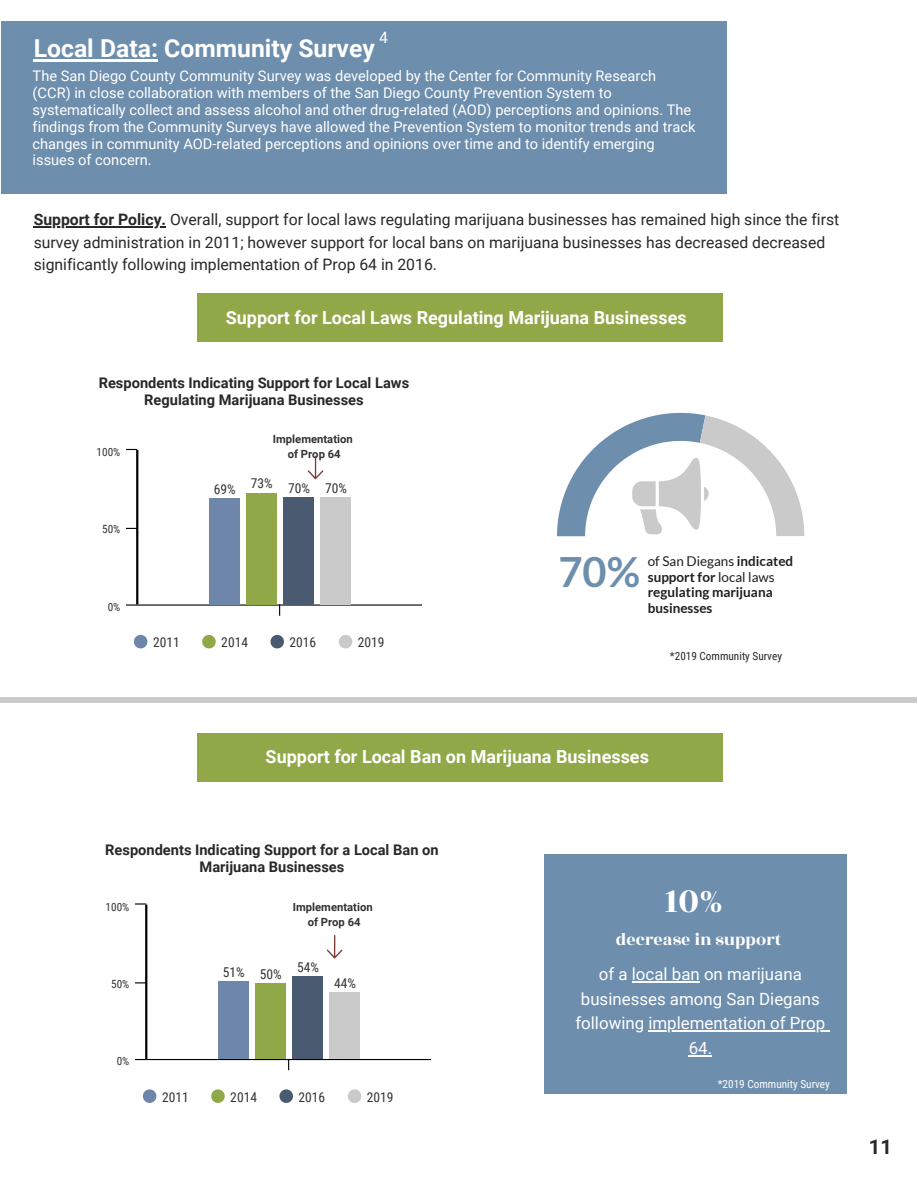
<style>
.page{position:relative;width:918px;height:1188px;background:#fff}
.page>*{position:absolute;margin:0;border:0;box-sizing:border-box;transform-origin:0 0}
.t1{font:700 41.7px "Lato";color:#6d8ead}
.t2{font:37.2px "Rozha One";color:#fff}
.t3{font:700 24.75px "Roboto";color:#fff}
.t4{font:700 20.25px "Roboto";color:#282828}
.t5{font:700 18px "Roboto";color:#fff}
.t6{font:18px "Rozha One";color:#fff}
.t7{font:16.8px/24.8px "Roboto";color:#fff;text-align:center}
.t8{font:15.75px/22.5px "Roboto";color:#282828}
.t9{font:15.75px "Roboto";color:#fff}
.t10{font:14.7px/16.8px "Roboto";color:#fff}
.t11{font:700 14.7px/16.8px "Roboto";color:#282828;text-align:center}
.t12{font:700 13.5px/15.8px "Lato";color:#1f1e20}
.t13{font:13.5px "Roboto Condensed";color:#333}
.t14{font:700 11.25px/14.7px "Roboto";color:#333;text-align:center}
.t15{font:11.25px "Roboto Condensed";color:#fff}
.t16{font:11.25px "Roboto Condensed";color:#282828}
.t17{font:11.25px "Roboto Condensed";color:#333}
.s1{font-weight:700}
.s2{font-weight:400}
</style>
<div class="page">
<div style="left:197px;top:294px;width:525px;height:48px;background:#90a847"></div>
<div style="left:197px;top:733px;width:525px;height:49px;background:#90a847"></div>
<div style="left:1px;top:21px;width:726px;height:172px;background:#6d8ead"></div>
<hr style="left:34px;top:60px;width:124px;height:2px;background:#fff">
<hr style="left:34px;top:226px;width:132px;height:1px;background:#282828">
<svg style="left:557px;top:413px;width:247px;height:123px"></svg>
<div style="left:545px;top:854px;width:302px;height:239px;background:#6d8ead"></div>
<hr style="left:146px;top:1059px;width:285px;height:1px;background:#000">
<svg style="left:135px;top:903px;width:11px;height:2px"></svg>
<hr style="left:145px;top:905px;width:2px;height:154px;background:#000">
<div style="left:218px;top:981px;width:31px;height:78px;background:#6d86a9"></div>
<div style="left:255px;top:983px;width:31px;height:76px;background:#90a847"></div>
<div style="left:293px;top:977px;width:30px;height:82px;background:#495a71"></div>
<div style="left:330px;top:992px;width:30px;height:67px;background:#cacaca"></div>
<svg style="left:143px;top:1089px;width:13px;height:14px"></svg>
<svg style="left:211px;top:1089px;width:14px;height:14px"></svg>
<svg style="left:279px;top:1089px;width:14px;height:14px"></svg>
<svg style="left:348px;top:1089px;width:13px;height:14px"></svg>
<svg style="left:327px;top:935px;width:16px;height:24px"></svg>
<hr style="left:632px;top:981px;width:68px;height:1px;background:#fff">
<hr style="left:648px;top:1030px;width:177px;height:2px;background:#fff">
<svg style="left:689px;top:1055px;width:23px;height:1px"></svg>
<hr style="left:137px;top:604px;width:285px;height:2px;background:#000">
<svg style="left:126px;top:604px;width:11px;height:2px"></svg>
<hr style="left:136px;top:450px;width:2px;height:154px;background:#000">
<div style="left:209px;top:499px;width:31px;height:105px;background:#6d86a9"></div>
<div style="left:246px;top:493px;width:31px;height:111px;background:#90a847"></div>
<div style="left:284px;top:497px;width:30px;height:107px;background:#495a71"></div>
<div style="left:321px;top:497px;width:30px;height:107px;background:#cacaca"></div>
<svg style="left:134px;top:635px;width:13px;height:13px"></svg>
<svg style="left:202px;top:635px;width:14px;height:13px"></svg>
<svg style="left:270px;top:635px;width:14px;height:13px"></svg>
<svg style="left:339px;top:635px;width:13px;height:13px"></svg>
<svg style="left:308px;top:456px;width:15px;height:24px"></svg>
<div style="left:0;top:697px;width:917px;height:6px;background:#cacaca"></div>
<p class="t9" style="left:379px;top:26px;width:10px">4</p>
<h3 class="t3" style="left:34px;top:31px;width:343px">Local Data: Community Survey</h3>
<p class="t10" style="left:33px;top:67px;width:664px">The San Diego County Community Survey was developed by the Center for Community Research (CCR) in close collaboration with members of the San Diego County Prevention System to systematically collect and assess alcohol and other drug-related (AOD) perceptions and opinions. The findings from the Community Surveys have allowed the Prevention System to monitor trends and track changes in community AOD-related perceptions and opinions over time and to identify emerging issues of concern.</p>
<p class="t8" style="left:34px;top:208px;width:807px"><span class="s1">Support for Policy.</span> Overall, support for local laws regulating marijuana businesses has remained high since the first survey administration in 2011; however support for local bans on marijuana businesses has decreased decreased significantly following implementation of Prop 64 in 2016.</p>
<p class="t5" style="left:226px;top:305px;width:462px">Support for Local Laws Regulating Marijuana Businesses</p>
<p class="t11" style="left:99px;top:374px;width:312px">Respondents Indicating Support for Local Laws<br>Regulating Marijuana Businesses</p>
<p class="t17" style="left:97px;top:444px;width:25px">100%</p>
<p class="t17" style="left:102px;top:522px;width:20px">50%</p>
<p class="t17" style="left:108px;top:599px;width:14px">0%</p>
<p class="t14" style="left:273px;top:431px;width:81px">Implementation of Prop 64</p>
<p class="t13" style="left:214px;top:479px;width:135px">69% 73% 70% 70%</p>
<p class="t13" style="left:153px;top:633px;width:28px">2011</p>
<p class="t13" style="left:221px;top:633px;width:28px">2014</p>
<p class="t13" style="left:290px;top:633px;width:28px">2016</p>
<p class="t13" style="left:358px;top:633px;width:28px">2019</p>
<h1 class="t1" style="left:559px;top:548px;width:83px">70%</h1>
<p class="t12" style="left:648px;top:553px;width:147px"><span class="s2">of San Diegans</span> indicated support for <span class="s2">local laws </span>regulating marijuana businesses</p>
<p class="t16" style="left:670px;top:648px;width:114px">*2019 Community Survey</p>
<p class="t5" style="left:266px;top:744px;width:385px">Support for Local Ban on Marijuana Businesses</p>
<p class="t11" style="left:105px;top:841px;width:335px">Respondents Indicating Support for a Local Ban on<br>Marijuana Businesses</p>
<p class="t17" style="left:106px;top:899px;width:25px">100%</p>
<p class="t14" style="left:293px;top:899px;width:81px">Implementation of Prop 64</p>
<p class="t17" style="left:111px;top:976px;width:20px">50%</p>
<p class="t17" style="left:117px;top:1053px;width:14px">0%</p>
<p class="t13" style="left:223px;top:964px;width:61px">51% 50%</p>
<p class="t13" style="left:297px;top:958px;width:23px">54%</p>
<p class="t13" style="left:334px;top:974px;width:23px">44%</p>
<p class="t13" style="left:162px;top:1088px;width:28px">2011</p>
<p class="t13" style="left:230px;top:1088px;width:28px">2014</p>
<p class="t13" style="left:299px;top:1088px;width:28px">2016</p>
<p class="t13" style="left:367px;top:1088px;width:28px">2019</p>
<h2 class="t2" style="left:664px;top:875px;width:60px">10%</h2>
<p class="t6" style="left:616px;top:927px;width:167px">decrease in support</p>
<p class="t7" style="left:575px;top:961px;width:251px">of a local ban on marijuana businesses among San Diegans following implementation of Prop<br>64.</p>
<p class="t15" style="left:718px;top:1076px;width:114px">*2019 Community Survey</p>
<h3 class="t4" style="left:869px;top:1133px;width:25px">11</h3>
</div>
